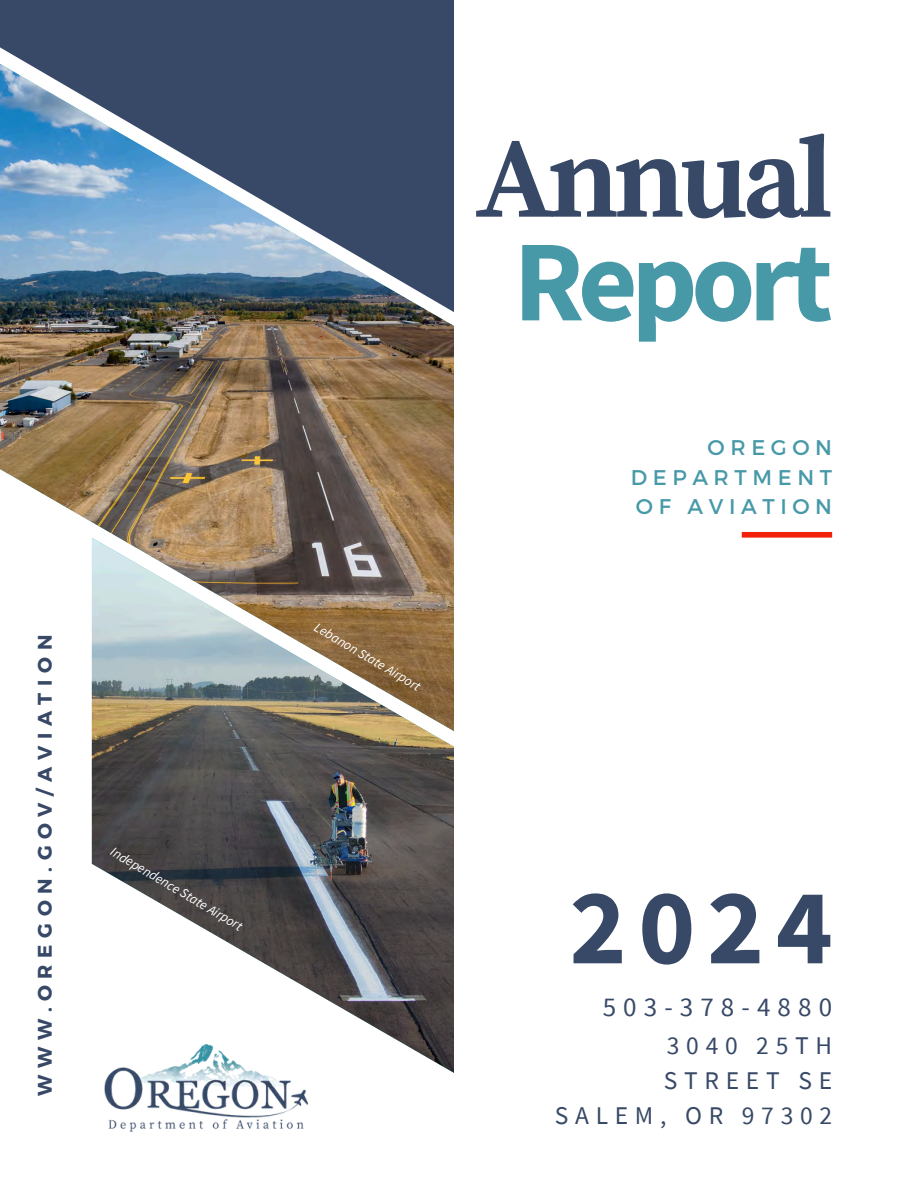
<style>
.page{position:relative;width:918px;height:1188px;background:#fff}
.page>*{position:absolute;margin:0;border:0;box-sizing:border-box;transform-origin:0 0}
.t1{font:700 115.65px "Source Serif Pro";letter-spacing:-.055em;color:#374967}
.t2{font:700 115.5px "Source Sans Pro";letter-spacing:-.055em;color:#4799a8}
.t3{font:700 108px "Source Sans Pro";color:#374967}
.t4{font:27px "Source Sans Pro";letter-spacing:.265em;color:#374967}
.t5{font:25.5px/34.8px "Source Sans Pro";letter-spacing:.265em;color:#374967;text-align:right}
.t6{font:21.3px/29.2px "Montserrat";letter-spacing:.265em;color:#4799a8;text-align:justify}
.t7{font:700 19.65px "Montserrat";letter-spacing:.335em;color:#374967}
.t8{font:italic 13.5px "Source Sans Pro";color:#fff}
</style>
<div class="page">
<img style="left:0;top:314px;width:454px;height:418px">
<img style="left:92px;top:538px;width:362px;height:535px">
<svg style="left:0;top:0;width:454px;height:314px;background:#536c89"></svg>
<div style="left:742px;top:532px;width:90px;height:6px;background:#f2210a"></div>
<img style="left:102px;top:1032px;width:211px;height:100px">
<h5 class="t7" style="left:32px;top:1096px;width:463px;rotate:-90deg">WWW.OREGON.GOV/AVIATION</h5>
<h1 class="t8" style="left:116px;top:843px;width:152px;rotate:30deg">Independence State Airport</h1>
<p class="t8" style="left:320px;top:619px;width:122px;rotate:30deg">Lebanon State Airport</p>
<h3 class="t1" style="left:476px;top:111px;width:359px">Annual</h3>
<p class="t2" style="left:513px;top:207px;width:321px">Report</p>
<h3 class="t6" style="left:631px;top:432px;width:203px;text-indent:77px">OREGON DEPARTMENT OF AVIATION</h3>
<p class="t3" style="left:570px;top:857px;width:265px">2024</p>
<p class="t4" style="left:603px;top:990px;width:231px">503-378-4880</p>
<p class="t5" style="left:555px;top:1028px;width:279px">3040 25TH<br>STREET SE<br>SALEM, OR 97302</p>
</div>
